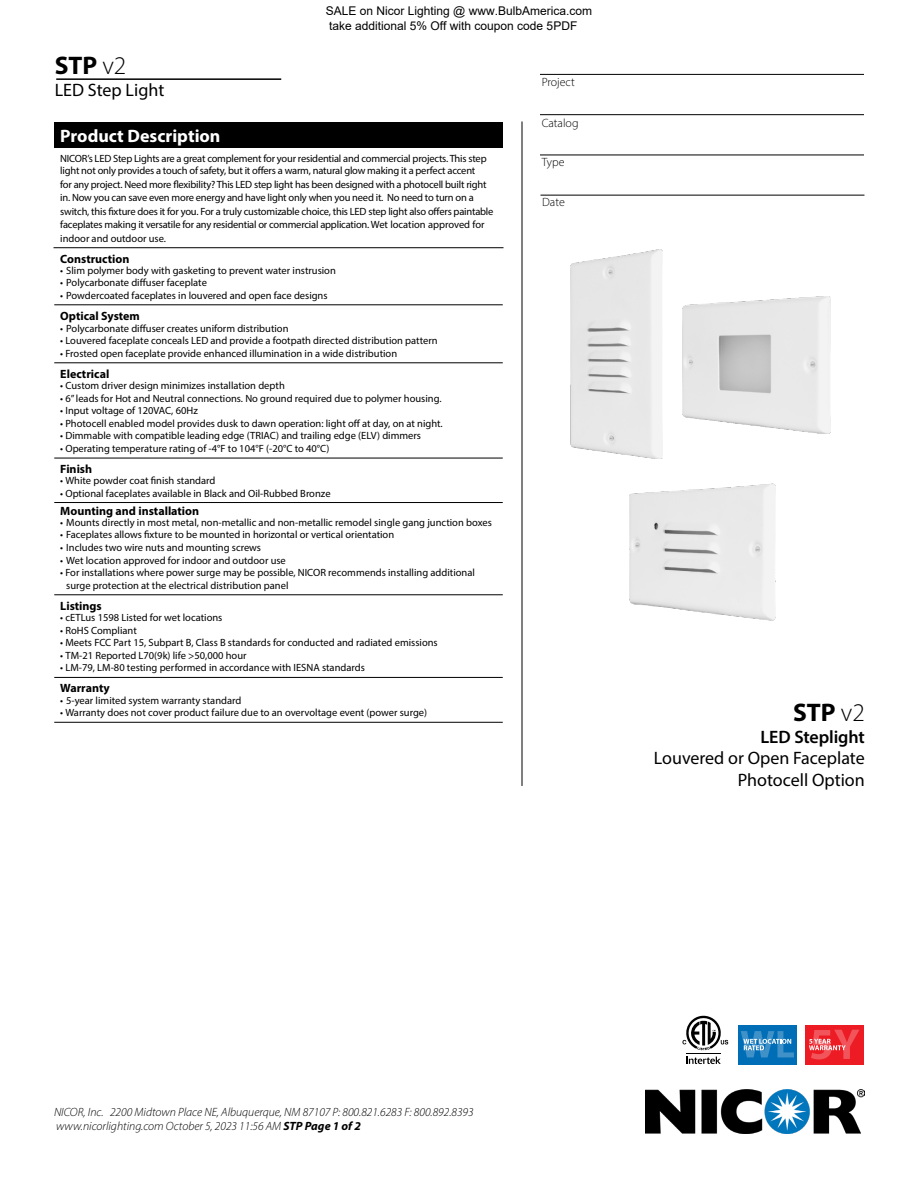
<style>
.page{position:relative;width:918px;height:1188px;background:#fff}
.page>*{position:absolute;margin:0;border:0;box-sizing:border-box;transform-origin:0 0}
.t1{font:700 25.5px "Myriad Pro";color:#000}
.t2{font:18px/21.6px "Myriad Pro";color:#000;text-align:right}
.t3{font:700 18px "Myriad Pro";color:#fff}
.t4{font:600 18px "Myriad Pro";letter-spacing:-.01em;color:#000}
.t5{font:italic 300 12px/14.4px "Myriad Pro";color:#000}
.t6{font:700 12px "Myriad Pro";color:#000}
.t7{font:12px/14.4px "Arial";color:#000}
.t8{font:300 12px "Myriad Pro";color:#000}
.t9{font:10.5px/12.6px "Myriad Pro";color:#000}
.t10{font:10.5px/13.4px "Myriad Pro";letter-spacing:-.02em;color:#000}
.s1{font-weight:300}
.s2{font-weight:700}
</style>
<div class="page">
<img style="left:646px;top:1089px;width:218px;height:45px">
<hr style="left:522px;top:122px;width:1px;height:664px;background:#000">
<hr style="left:686px;top:1053px;width:35px;height:1px;background:#000">
<svg style="left:686px;top:1057px;width:35px;height:7px"></svg>
<svg style="left:682px;top:1016px;width:46px;height:34px"></svg>
<hr style="left:56px;top:78px;width:225px;height:2px;background:#000">
<div style="left:805px;top:1025px;width:59px;height:39px;background:#ed1c24"></div>
<svg style="left:809px;top:1030px;width:50px;height:30px"></svg>
<div style="left:54px;top:122px;width:449px;height:26px;background:#000"></div>
<hr style="left:54px;top:247px;width:450px;height:1px;background:#000">
<hr style="left:54px;top:304px;width:449px;height:1px;background:#000">
<hr style="left:54px;top:362px;width:449px;height:1px;background:#000">
<hr style="left:54px;top:458px;width:449px;height:1px;background:#000">
<hr style="left:54px;top:502px;width:449px;height:1px;background:#000">
<hr style="left:54px;top:594px;width:449px;height:1px;background:#000">
<hr style="left:54px;top:677px;width:449px;height:1px;background:#000">
<hr style="left:54px;top:722px;width:449px;height:1px;background:#000">
<div style="left:738px;top:1025px;width:59px;height:39px;background:#006eb7"></div>
<svg style="left:741px;top:1031px;width:53px;height:26px"></svg>
<hr style="left:540px;top:155px;width:324px;height:1px;background:#000">
<hr style="left:540px;top:114px;width:324px;height:1px;background:#000">
<hr style="left:540px;top:74px;width:324px;height:1px;background:#000">
<hr style="left:540px;top:195px;width:324px;height:1px;background:#000">
<img style="left:570px;top:249px;width:92px;height:210px">
<img style="left:629px;top:483px;width:147px;height:138px">
<img style="left:682px;top:297px;width:148px;height:137px">
<p class="t7" style="left:326px;top:4px;width:268px">SALE on Nicor Lighting @ www.BulbAmerica.com take additional 5% Off with coupon code 5PDF</p>
<h1 class="t1" style="left:55px;top:49px;width:73px">STP <span class="s1">v2</span></h1>
<h2 class="t2" style="left:55px;top:79px;width:111px">LED Step Light</h2>
<h2 class="t3" style="left:60px;top:124px;width:162px">Product Description</h2>
<p class="t10" style="left:60px;top:151px;width:435px">NICOR’s LED Step Lights are a great complement for your residential and commercial projects. This step light not only provides a touch of safety, but it offers a warm, natural glow making it a perfect accent<br>for any project. Need more flexibility? This LED step light has been designed with a photocell built right in. Now you can save even more energy and have light only when you need it. No need to turn on a switch, this fixture does it for you. For a truly customizable choice, this LED step light also offers paintable faceplates making it versatile for any residential or commercial application. Wet location approved for indoor and outdoor use.</p>
<p class="t6" style="left:60px;top:251px;width:71px">Construction</p>
<p class="t9" style="left:60px;top:264px;width:277px">• Slim polymer body with gasketing to prevent water instrusion</p>
<p class="t9" style="left:60px;top:276px;width:148px">• Polycarbonate diffuser faceplate</p>
<p class="t9" style="left:60px;top:289px;width:269px">• Powdercoated faceplates in louvered and open face designs</p>
<p class="t6" style="left:60px;top:308px;width:81px">Optical System</p>
<p class="t9" style="left:60px;top:322px;width:230px">• Polycarbonate diffuser creates uniform distribution</p>
<p class="t9" style="left:60px;top:334px;width:379px">• Louvered faceplate conceals LED and provide a footpath directed distribution pattern</p>
<p class="t9" style="left:60px;top:347px;width:338px">• Frosted open faceplate provide enhanced illumination in a wide distribution</p>
<p class="t6" style="left:60px;top:366px;width:51px">Electrical</p>
<p class="t9" style="left:60px;top:379px;width:226px">• Custom driver design minimizes installation depth</p>
<p class="t9" style="left:60px;top:392px;width:383px">• 6” leads for Hot and Neutral connections. No ground required due to polymer housing.</p>
<p class="t9" style="left:60px;top:404px;width:139px">• Input voltage of 120VAC, 60Hz</p>
<p class="t9" style="left:60px;top:417px;width:384px">• Photocell enabled model provides dusk to dawn operation: light off at day, on at night.</p>
<p class="t9" style="left:60px;top:429px;width:362px">• Dimmable with compatible leading edge (TRIAC) and trailing edge (ELV) dimmers</p>
<p class="t9" style="left:60px;top:442px;width:271px">• Operating temperature rating of -4°F to 104°F (-20°C to 40°C)</p>
<p class="t6" style="left:60px;top:461px;width:33px">Finish</p>
<p class="t9" style="left:60px;top:474px;width:157px">• White powder coat finish standard</p>
<p class="t9" style="left:60px;top:487px;width:272px">• Optional faceplates available in Black and Oil-Rubbed Bronze</p>
<p class="t6" style="left:60px;top:503px;width:140px">Mounting and installation</p>
<p class="t9" style="left:60px;top:516px;width:433px">• Mounts directly in most metal, non-metallic and non-metallic remodel single gang junction boxes</p>
<p class="t9" style="left:60px;top:528px;width:335px">• Faceplates allows fixture to be mounted in horizontal or vertical orientation</p>
<p class="t9" style="left:60px;top:541px;width:202px">• Includes two wire nuts and mounting screws</p>
<p class="t9" style="left:60px;top:554px;width:227px">• Wet location approved for indoor and outdoor use</p>
<p class="t9" style="left:66px;top:566px;width:410px;text-indent:-6px">• For installations where power surge may be possible, NICOR recommends installing additional surge protection at the electrical distribution panel</p>
<p class="t6" style="left:60px;top:598px;width:43px">Listings</p>
<p class="t9" style="left:60px;top:611px;width:164px">• cETLus 1598 Listed for wet locations</p>
<p class="t9" style="left:60px;top:624px;width:78px">• RoHS Compliant</p>
<p class="t9" style="left:60px;top:636px;width:379px">• Meets FCC Part 15, Subpart B, Class B standards for conducted and radiated emissions</p>
<p class="t9" style="left:60px;top:649px;width:188px">• TM-21 Reported L70(9k) life &gt;50,000 hour</p>
<p class="t9" style="left:60px;top:661px;width:306px">• LM-79, LM-80 testing performed in accordance with IESNA standards</p>
<p class="t6" style="left:60px;top:681px;width:51px">Warranty</p>
<p class="t9" style="left:60px;top:694px;width:183px">• 5-year limited system warranty standard</p>
<p class="t9" style="left:60px;top:706px;width:368px">• Warranty does not cover product failure due to an overvoltage event (power surge)</p>
<p class="t8" style="left:542px;top:75px;width:35px">Project</p>
<p class="t8" style="left:542px;top:116px;width:38px">Catalog</p>
<p class="t8" style="left:542px;top:155px;width:24px">Type</p>
<p class="t8" style="left:542px;top:195px;width:24px">Date</p>
<h1 class="t1" style="left:793px;top:696px;width:73px">STP <span class="s1">v2</span></h1>
<h2 class="t4" style="left:761px;top:725px;width:106px">LED Steplight</h2>
<h2 class="t2" style="left:654px;top:747px;width:212px">Louvered or Open Faceplate<br>Photocell Option</h2>
<p class="t5" style="left:54px;top:1104px;width:421px">NICOR, Inc. 2200 Midtown Place NE, Albuquerque, NM 87107 P: 800.821.6283 F: 800.892.8393 www.nicorlighting.com October 5, 2023 11:56 AM <span class="s2">STP Page 1 of 2</span></p>
</div>
